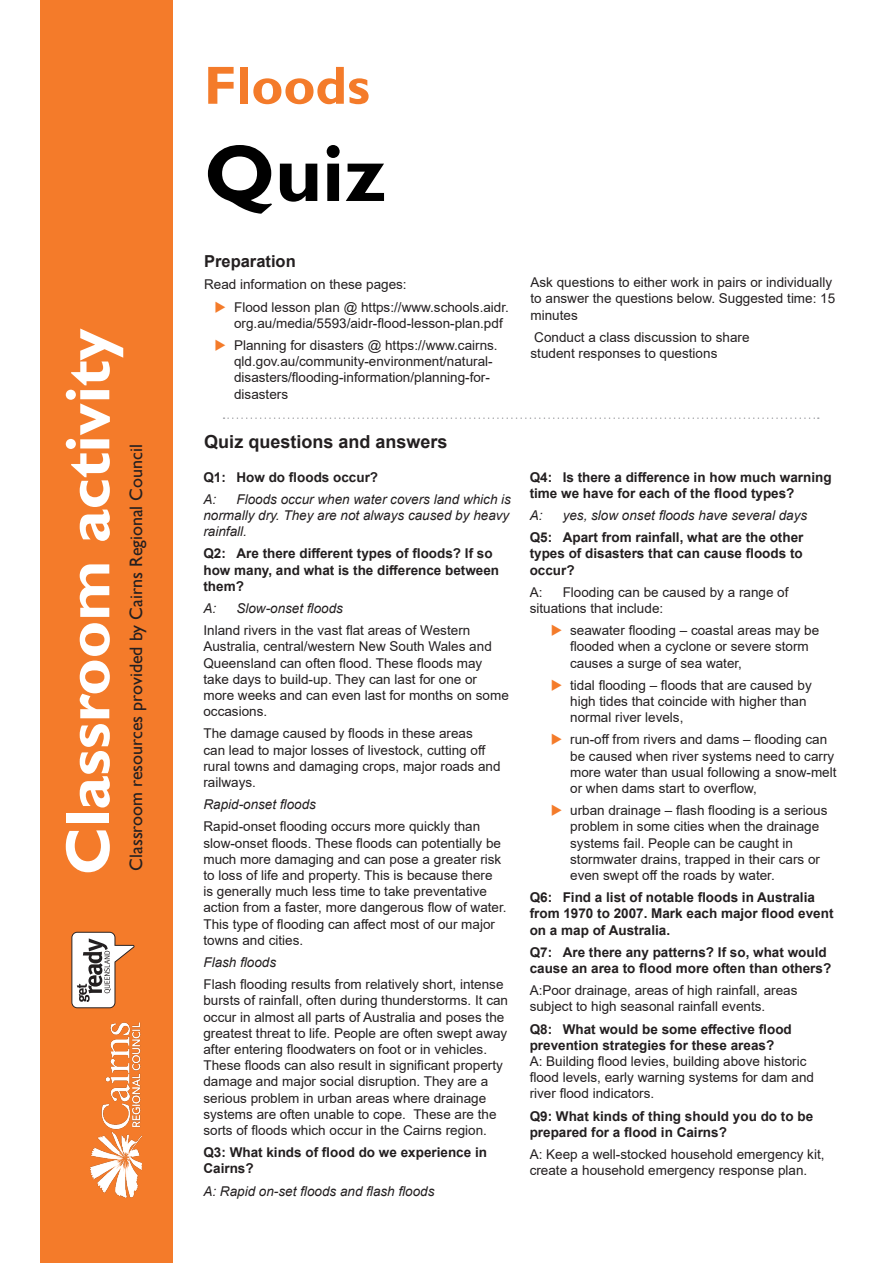
<style>
.page{position:relative;width:893px;height:1263px;background:#fff}
.page>*{position:absolute;margin:0;border:0;box-sizing:border-box;transform-origin:0 0}
.t1{font:700 81px "Gill Sans";color:#000}
.t2{font:700 63px "Gill Sans";color:#fff}
.t3{font:700 54px "Gill Sans";color:#f47b2a}
.t4{font:18px "Gill Sans";color:#231f20}
.t5{font:700 18px "Arial";color:#231f20}
.t6{font:700 16.5px "Arial";color:#231f20}
.t7{font:13.5px/16.2px "Arial";color:#231f20}
.t8{font:700 13.5px/16.2px "Arial";color:#231f20}
.t9{font:italic 13.5px/16.2px "Arial";color:#231f20}
.s1{color:#f47b2a}
.s2{font-weight:700}
</style>
<div class="page">
<svg style="left:224px;top:417px;width:595px;height:2px"></svg>
<div style="left:41px;top:0;width:132px;height:1263px;background:#f47b2a"></div>
<img style="left:90px;top:1023px;width:52px;height:175px">
<svg style="left:71px;top:932px;width:63px;height:76px"></svg>
<p class="t2" style="left:50px;top:875px;width:548px;rotate:-90deg">Classroom activity</p>
<p class="t4" style="left:126px;top:871px;width:428px;rotate:-90deg">Classroom resources provided by Cairns Regional Council</p>
<p class="t3" style="left:204px;top:53px;width:167px">Floods</p>
<p class="t1" style="left:204px;top:125px;width:184px">Quiz</p>
<p class="t6" style="left:204px;top:250px;width:93px">Preparation</p>
<p class="t7" style="left:204px;top:276px;width:204px">Read information on these pages:</p>
<p class="t7" style="left:234px;top:299px;width:276px;text-indent:-20px"><span class="s1">◆</span> Flood lesson plan @ https://www.schools.aidr. org.au/media/5593/aidr-flood-lesson-plan.pdf</p>
<p class="t7" style="left:234px;top:337px;width:265px;text-indent:-20px"><span class="s1">◆</span> Planning for disasters @ https://www.cairns. qld.gov.au/community-environment/natural&shy;disasters/flooding-information/planning-for&shy;disasters</p>
<p class="t5" style="left:204px;top:429px;width:245px">Quiz questions and answers</p>
<p class="t8" style="left:203px;top:469px;width:176px">Q1: How do floods occur?</p>
<p class="t9" style="left:203px;top:491px;width:14px">A:</p>
<p class="t9" style="left:203px;top:491px;width:309px;text-indent:33px">Floods occur when water covers land which is normally dry. They are not always caused by heavy rainfall.</p>
<p class="t8" style="left:203px;top:546px;width:297px">Q2: Are there different types of floods? If so how many, and what is the difference between them?</p>
<p class="t9" style="left:203px;top:600px;width:14px">A:</p>
<p class="t9" style="left:236px;top:600px;width:108px">Slow-onset floods</p>
<p class="t7" style="left:203px;top:622px;width:307px">Inland rivers in the vast flat areas of Western Australia, central/western New South Wales and Queensland can often flood. These floods may take days to build-up. They can last for one or more weeks and can even last for months on some occasions.</p>
<p class="t7" style="left:203px;top:725px;width:299px">The damage caused by floods in these areas<br>can lead to major losses of livestock, cutting off rural towns and damaging crops, major roads and railways.</p>
<p class="t9" style="left:203px;top:796px;width:114px">Rapid-onset floods</p>
<p class="t7" style="left:203px;top:818px;width:305px">Rapid-onset flooding occurs more quickly than slow-onset floods. These floods can potentially be much more damaging and can pose a greater risk to loss of life and property. This is because there<br>is generally much less time to take preventative action from a faster, more dangerous flow of water.<br>This type of flooding can affect most of our major towns and cities.</p>
<p class="t9" style="left:203px;top:954px;width:74px">Flash floods</p>
<p class="t7" style="left:203px;top:976px;width:306px">Flash flooding results from relatively short, intense bursts of rainfall, often during thunderstorms. It can occur in almost all parts of Australia and poses the greatest threat to life. People are often swept away after entering floodwaters on foot or in vehicles.<br>These floods can also result in significant property damage and major social disruption. They are a serious problem in urban areas where drainage systems are often unable to cope. These are the sorts of floods which occur in the Cairns region.</p>
<p class="t8" style="left:203px;top:1144px;width:285px">Q3: What kinds of flood do we experience in<br>Cairns?</p>
<p class="t9" style="left:203px;top:1183px;width:233px">A: Rapid on-set floods and flash floods</p>
<p class="t7" style="left:531px;top:274px;width:306px">Ask questions to either work in pairs or individually to answer the questions below. Suggested time: 15 minutes</p>
<p class="t7" style="left:531px;top:329px;width:221px">Conduct a class discussion to share student responses to questions</p>
<p class="t8" style="left:530px;top:469px;width:303px">Q4: Is there a difference in how much warning time we have for each of the flood types?</p>
<p class="t9" style="left:530px;top:507px;width:14px">A:</p>
<p class="t9" style="left:563px;top:507px;width:246px">yes, slow onset floods have several days</p>
<p class="t8" style="left:530px;top:529px;width:275px;text-align:justify">Q5: Apart from rainfall, what are the other types of disasters that can cause floods to occur?</p>
<p class="t7" style="left:530px;top:584px;width:14px">A:</p>
<p class="t7" style="left:530px;top:584px;width:260px;text-indent:33px">Flooding can be caused by a range of situations that include:</p>
<p class="t7" style="left:570px;top:622px;width:251px;text-indent:-20px"><span class="s1">◆</span> seawater flooding – coastal areas may be flooded when a cyclone or severe storm causes a surge of sea water,</p>
<p class="t7" style="left:570px;top:677px;width:243px;text-indent:-20px"><span class="s1">◆</span> tidal flooding – floods that are caused by high tides that coincide with higher than normal river levels,</p>
<p class="t7" style="left:570px;top:731px;width:268px;text-indent:-20px"><span class="s1">◆</span> run-off from rivers and dams – flooding can be caused when river systems need to carry more water than usual following a snow-melt or when dams start to overflow,</p>
<p class="t7" style="left:570px;top:802px;width:259px;text-indent:-20px"><span class="s1">◆</span> urban drainage – flash flooding is a serious problem in some cities when the drainage systems fail. People can be caught in stormwater drains, trapped in their cars or even swept off the roads by water.</p>
<p class="t8" style="left:530px;top:889px;width:305px">Q6: Find a list of notable floods in Australia from 1970 to 2007. Mark each major flood event on a map of Australia.</p>
<p class="t8" style="left:530px;top:944px;width:303px">Q7: Are there any patterns? If so, what would cause an area to flood more often than others?</p>
<p class="t7" style="left:530px;top:982px;width:269px">A:Poor drainage, areas of high rainfall, areas subject to high seasonal rainfall events.</p>
<p class="t7" style="left:530px;top:1021px;width:286px"><span class="s2">Q8: What would be some effective flood prevention strategies for these areas?<br></span>A: Building flood levies, building above historic flood levels, early warning systems for dam and river flood indicators.</p>
<p class="t8" style="left:530px;top:1108px;width:285px">Q9: What kinds of thing should you do to be prepared for a flood in Cairns?</p>
<p class="t7" style="left:530px;top:1146px;width:296px">A: Keep a well-stocked household emergency kit, create a household emergency response plan.</p>
</div>
